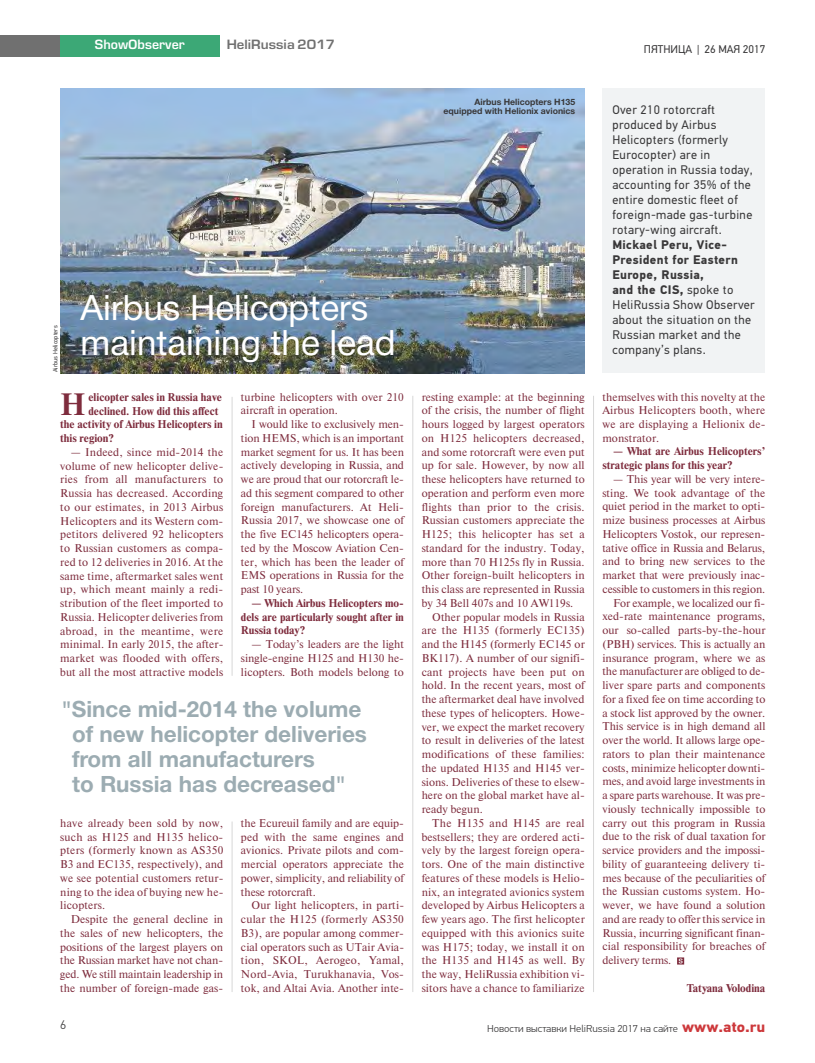
<style>
.page{position:relative;width:815px;height:1063px;background:#fff}
.page>*{position:absolute;margin:0;border:0;box-sizing:border-box;transform-origin:0 0}
.t1{font:35px/35px "Helvetica Neue Cyr";color:#fff}
.t2{font:700 30.88px "Newton C";color:#7e2c3d}
.t3{font:700 22.5px/25px "Helvetica Neue Cyr";color:#9cacb2}
.t4{font:12.5px/15px "PF Din Text Pro";letter-spacing:.03em;color:#393839}
.t5{font:12.5px "Europe Demi";color:#707070;scale:1.07 1}
.t6{font:12.5px "Europe Demi";color:#fff}
.t7{font:300 12.5px "PF Din Text Pro";color:#393839}
.t8{font:11.25px/13.8px "Newton C";letter-spacing:.01em;color:#7e2c3d;text-align:justify}
.t9{font:700 11.25px/13.8px "Newton C";color:#7e2c3d;text-align:justify}
.t10{font:11.25px "PF Din Text Pro";color:#393839}
.t11{font:300 10px "PF Din Text Pro";color:#393839;scale:1.07 1}
.t12{font:700 8.75px/8.8px "Helvetica Neue Cyr";color:#393839;text-align:right}
.t13{font:6.25px "PF Din Text Pro";color:#393839}
.s1{font-weight:700}
.s2{font-weight:700;font-size:15px;color:#cd383b}
</style>
<div class="page">
<div style="left:60px;top:35px;width:160px;height:22px;background:#3ca876"></div>
<div style="left:0;top:35px;width:60px;height:22px;background:#707070"></div>
<svg style="left:677px;top:957px;width:7px;height:8px"></svg>
<img style="left:60px;top:89px;width:525px;height:284px">
<div style="left:602px;top:89px;width:163px;height:284px;background:#f1f3f4"></div>
<hr style="left:232px;top:397px;width:1px;height:279px;background:#d7d7d7">
<hr style="left:232px;top:822px;width:1px;height:170px;background:#d7d7d7">
<hr style="left:413px;top:396px;width:1px;height:596px;background:#d7d7d7">
<hr style="left:593px;top:396px;width:1px;height:596px;background:#d7d7d7">
<p class="t6" style="left:95px;top:40px;width:91px">ShowObserver</p>
<p class="t5" style="left:227px;top:40px;width:103px">HeliRussia 2017</p>
<p class="t10" style="left:644px;top:43px;width:123px">ПЯТНИЦА | 26 МАЯ 2017</p>
<p class="t13" style="left:52px;top:372px;width:48px;rotate:-90deg">Airbus Helicopters</p>
<h1 class="t1" style="left:81px;top:293px;width:317px">Airbus Helicopters maintaining the lead</h1>
<h2 class="t2" style="left:60px;top:386px;width:27px">H</h2>
<p class="t9" style="left:89px;top:390px;width:135px">elicopter sales in Russia have</p>
<p class="t9" style="left:89px;top:404px;width:132px">declined. How did this affect</p>
<p class="t9" style="left:60px;top:418px;width:164px">the activity of Airbus Helicopters in</p>
<p class="t9" style="left:60px;top:431px;width:55px">this region?</p>
<p class="t8" style="left:60px;top:445px;width:165px;text-indent:11px">— Indeed, since mid-2014 the volume of new helicopter delive&shy;ries from all manufacturers to Russia has decreased. According to our estimates, in 2013 Airbus Helicopters and its Western com&shy;petitors delivered 92 helicopters to Russian customers as compa&shy;red to 12 deliveries in 2016. At the same time, aftermarket sales went up, which meant mainly a redi&shy;stribution of the fleet imported to Russia. Helicopter deliveries from abroad, in the meantime, were minimal. In early 2015, the after&shy;market was flooded with offers, but all the most attractive models</p>
<p class="t8" style="left:241px;top:390px;width:164px">turbine helicopters with over 210 aircraft in operation.</p>
<p class="t8" style="left:241px;top:417px;width:165px;text-indent:11px">I would like to exclusively men&shy;tion HEMS, which is an important market segment for us. It has been actively developing in Russia, and we are proud that our rotorcraft le&shy;ad this segment compared to other foreign manufacturers. At Heli-Russia 2017, we showcase one of the five EC145 helicopters opera&shy;ted by the Moscow Aviation Cen&shy;ter, which has been the leader of EMS operations in Russia for the past 10 years.</p>
<p class="t9" style="left:241px;top:596px;width:164px;text-indent:11px">— Which Airbus Helicopters mo&shy;dels are particularly sought after in Russia today?</p>
<p class="t8" style="left:241px;top:637px;width:165px;text-indent:11px">— Today’s leaders are the light single-engine H125 and H130 he&shy;licopters. Both models belong to</p>
<h3 class="t3" style="left:72px;top:699px;width:296px;text-indent:-11px">"Since mid-2014 the volume of new helicopter deliveries from all manufacturers<br>to Russia has decreased"</h3>
<p class="t8" style="left:60px;top:816px;width:165px">have already been sold by now, such as H125 and H135 helico&shy;pters (formerly known as AS350<br>B3 and EC135, respectively), and we see potential customers retur&shy;ning to the idea of buying new he&shy;licopters.</p>
<p class="t8" style="left:60px;top:912px;width:165px;text-indent:11px">Despite the general decline in the sales of new helicopters, the positions of the largest players on the Russian market have not chan&shy;ged. We still maintain leadership in the number of foreign-made gas-</p>
<p class="t7" style="left:60px;top:1018px;width:8px">6</p>
<p class="t8" style="left:241px;top:816px;width:165px">the Ecureuil family and are equip&shy;ped with the same engines and avionics. Private pilots and com&shy;mercial operators appreciate the power, simplicity, and reliability of these rotorcraft.</p>
<p class="t8" style="left:241px;top:899px;width:165px;text-indent:11px">Our light helicopters, in parti&shy;cular the H125 (formerly AS350<br>B3), are popular among commer&shy;cial operators such as UTair Avia&shy;tion, SKOL, Aerogeo, Yamal, Nord-Avia, Turukhanavia, Vos&shy;tok, and Altai Avia. Another inte-</p>
<p class="t12" style="left:444px;top:98px;width:133px">Airbus Helicopters H135 equipped with Helionix avionics</p>
<p class="t8" style="left:422px;top:390px;width:165px">resting example: at the beginning of the crisis, the number of flight hours logged by largest operators on H125 helicopters decreased, and some rotorcraft were even put up for sale. However, by now all these helicopters have returned to operation and perform even more flights than prior to the crisis.<br>Russian customers appreciate the H125; this helicopter has set a standard for the industry. Today, more than 70 H125s fly in Russia.<br>Other foreign-built helicopters in this class are represented in Russia by 34 Bell 407s and 10 AW119s.</p>
<p class="t8" style="left:422px;top:610px;width:165px;text-indent:11px">Other popular models in Russia are the H135 (formerly EC135) and the H145 (formerly EC145 or BK117). A number of our signifi&shy;cant projects have been put on hold. In the recent years, most of the aftermarket deal have involved these types of helicopters. Howe&shy;ver, we expect the market recovery to result in deliveries of the latest modifications of these families: the updated H135 and H145 ver&shy;sions. Deliveries of these to elsew&shy;here on the global market have al&shy;ready begun.</p>
<p class="t8" style="left:422px;top:816px;width:165px;text-indent:11px">The H135 and H145 are real bestsellers; they are ordered acti&shy;vely by the largest foreign opera&shy;tors. One of the main distinctive features of these models is Helio&shy;nix, an integrated avionics system developed by Airbus Helicopters a few years ago. The first helicopter equipped with this avionics suite was H175; today, we install it on the H135 and H145 as well. By the way, HeliRussia exhibition vi&shy;sitors have a chance to familiarize</p>
<p class="t4" style="left:612px;top:102px;width:142px">Over 210 rotorcraft produced by Airbus<br>Helicopters (formerly<br>Eurocopter) are in operation in Russia today, accounting for 35% of the entire domestic fleet of foreign-made gas-turbine rotary-wing aircraft.</p>
<p class="t4" style="left:612px;top:237px;width:144px"><span class="s1">Mickael Peru, Vice-<br>President for Eastern<br>Europe, Russia,<br>and the CIS,</span> spoke to<br>HeliRussia Show Observer about the situation on the<br>Russian market and the company’s plans.</p>
<p class="t8" style="left:602px;top:390px;width:165px">themselves with this novelty at the Airbus Helicopters booth, where we are displaying a Helionix de&shy;monstrator.</p>
<p class="t9" style="left:602px;top:445px;width:165px;text-indent:11px">— What are Airbus Helicopters’ strategic plans for this year?</p>
<p class="t8" style="left:613px;top:472px;width:154px">— This year will be very intere-</p>
<p class="t8" style="left:602px;top:486px;width:164px">sting. We took advantage of the</p>
<p class="t8" style="left:602px;top:500px;width:164px">quiet period in the market to opti-</p>
<p class="t8" style="left:602px;top:513px;width:165px">mize business processes at Airbus</p>
<p class="t8" style="left:602px;top:527px;width:164px">Helicopters Vostok, our represen-</p>
<p class="t8" style="left:602px;top:541px;width:164px">tative office in Russia and Belarus,</p>
<p class="t8" style="left:602px;top:555px;width:165px">and to bring new services to the</p>
<p class="t8" style="left:602px;top:568px;width:164px">market that were previously inac-</p>
<p class="t8" style="left:602px;top:582px;width:164px">cessible to customers in this region.</p>
<p class="t8" style="left:613px;top:596px;width:154px">For example, we localized our fi-</p>
<p class="t8" style="left:602px;top:610px;width:165px">xed-rate maintenance programs,</p>
<p class="t8" style="left:602px;top:623px;width:164px">our so-called parts-by-the-hour</p>
<p class="t8" style="left:602px;top:637px;width:165px">(PBH) services. This is actually an</p>
<p class="t8" style="left:602px;top:651px;width:164px">insurance program, where we as</p>
<p class="t8" style="left:602px;top:665px;width:164px">the manufacturer are obliged to de-</p>
<p class="t8" style="left:602px;top:678px;width:164px">liver spare parts and components</p>
<p class="t8" style="left:602px;top:692px;width:165px">for a fixed fee on time according to</p>
<p class="t8" style="left:602px;top:706px;width:164px">a stock list approved by the owner.</p>
<p class="t8" style="left:602px;top:720px;width:164px">This service is in high demand all</p>
<p class="t8" style="left:602px;top:733px;width:164px">over the world. It allows large ope-</p>
<p class="t8" style="left:602px;top:747px;width:164px">rators to plan their maintenance</p>
<p class="t8" style="left:602px;top:761px;width:165px">costs, minimize helicopter downti-</p>
<p class="t8" style="left:602px;top:775px;width:165px">mes, and avoid large investments in</p>
<p class="t8" style="left:602px;top:788px;width:165px">a spare parts warehouse. It was pre-</p>
<p class="t8" style="left:602px;top:802px;width:164px">viously technically impossible to</p>
<p class="t8" style="left:602px;top:816px;width:165px">carry out this program in Russia</p>
<p class="t8" style="left:602px;top:830px;width:165px">due to the risk of dual taxation for</p>
<p class="t8" style="left:602px;top:843px;width:165px">service providers and the impossi-</p>
<p class="t8" style="left:602px;top:857px;width:165px">bility of guaranteeing delivery ti-</p>
<p class="t8" style="left:602px;top:871px;width:164px">mes because of the peculiarities of</p>
<p class="t8" style="left:602px;top:885px;width:164px">the Russian customs system. Ho-</p>
<p class="t8" style="left:602px;top:898px;width:164px">wever, we have found a solution</p>
<p class="t8" style="left:602px;top:912px;width:164px">and are ready to offer this service in</p>
<p class="t8" style="left:602px;top:926px;width:165px">Russia, incurring significant finan-</p>
<p class="t8" style="left:602px;top:940px;width:164px">cial responsibility for breaches of</p>
<p class="t8" style="left:602px;top:953px;width:71px">delivery terms.</p>
<p class="t9" style="left:687px;top:981px;width:80px">Tatyana Volodina</p>
<p class="t11" style="left:487px;top:1023px;width:262px">Новости выставки HeliRussia 2017 на сайте <span class="s2">www.ato.ru</span></p>
</div>
